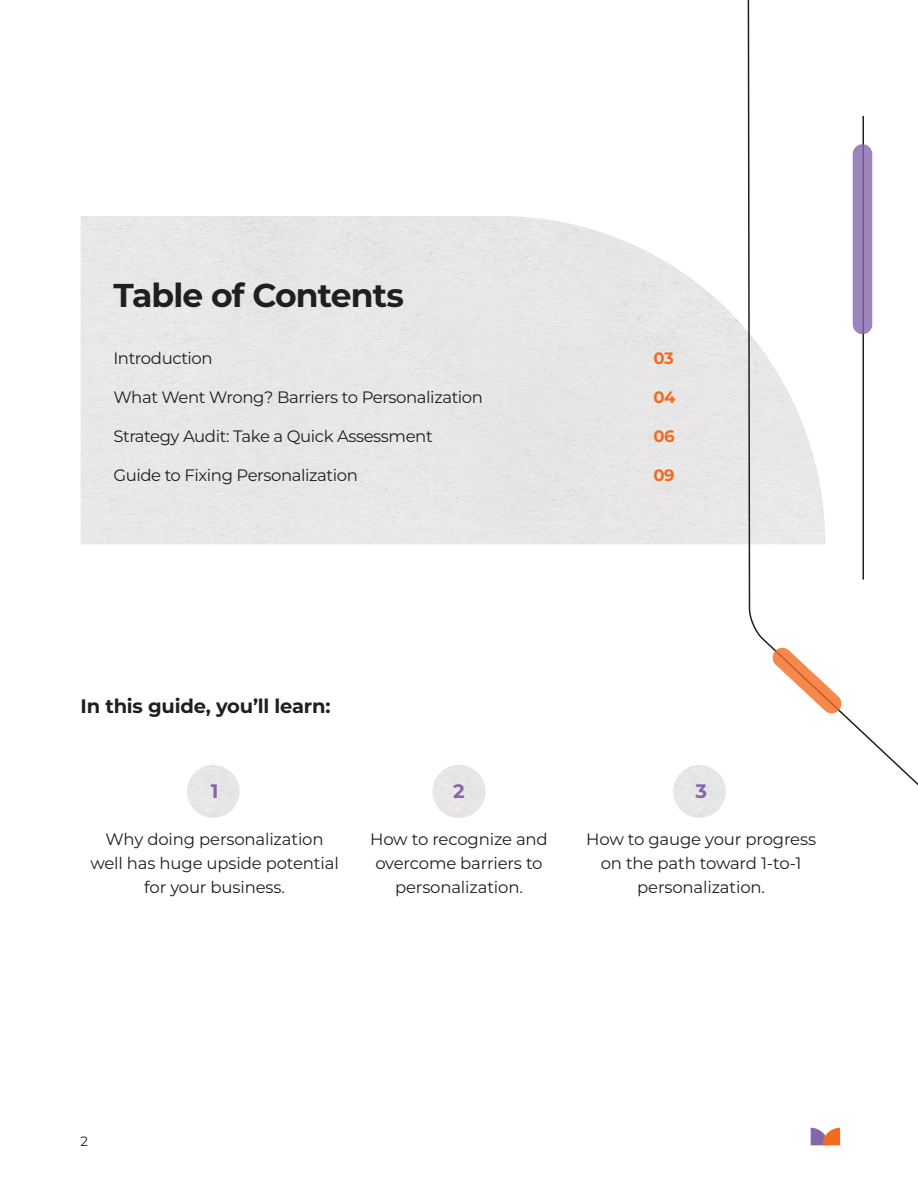
<style>
.page{position:relative;width:918px;height:1188px;background:#fff}
.page>*{position:absolute;margin:0;border:0;box-sizing:border-box;transform-origin:0 0}
.t1{font:700 33px "Montserrat";letter-spacing:-.025em;color:#1f1f1f}
.t2{font:700 19.5px "Montserrat";letter-spacing:-.01em;color:#1f1f1f}
.t3{font:700 19.5px "Montserrat";color:#8566ab}
.t4{font:16.5px/24px "Montserrat";letter-spacing:-.02em;color:#1f1f1f;text-align:center}
.t5{font:700 16.5px "Montserrat";letter-spacing:-.025em;color:#f36b21}
.t6{font:13.5px "Montserrat";color:#1f1f1f}
</style>
<div class="page">
<div style="left:187px;top:765px;width:53px;height:53px;background:#e7e6e7;border-radius:26px"></div>
<div style="left:673px;top:765px;width:53px;height:53px;background:#e7e6e7;border-radius:26px"></div>
<svg style="left:747px;top:0;width:171px;height:786px"></svg>
<svg style="left:811px;top:1128px;width:29px;height:17px"></svg>
<svg style="left:853px;top:144px;width:19px;height:190px;background:#9980b7"></svg>
<svg style="left:771px;top:647px;width:72px;height:67px"></svg>
<h1 class="t1" style="left:113px;top:271px;width:292px">Table of Contents</h1>
<p class="t4" style="left:113px;top:345px;width:101px">Introduction</p>
<p class="t5" style="left:653px;top:346px;width:22px">03</p>
<p class="t4" style="left:113px;top:384px;width:371px">What Went Wrong? Barriers to Personalization</p>
<p class="t5" style="left:653px;top:385px;width:24px">04</p>
<p class="t4" style="left:113px;top:423px;width:321px">Strategy Audit: Take a Quick Assessment</p>
<p class="t5" style="left:653px;top:424px;width:23px">06</p>
<p class="t4" style="left:113px;top:462px;width:246px">Guide to Fixing Personalization</p>
<p class="t5" style="left:653px;top:463px;width:23px">09</p>
<p class="t2" style="left:81px;top:692px;width:251px">In this guide, you’ll learn:</p>
<p class="t3" style="left:211px;top:777px;width:9px">1</p>
<p class="t3" style="left:453px;top:777px;width:13px">2</p>
<p class="t3" style="left:695px;top:777px;width:13px">3</p>
<p class="t4" style="left:586px;top:827px;width:231px">How to gauge your progress on the path toward 1-to-1 personalization.</p>
<p class="t4" style="left:370px;top:827px;width:179px">How to recognize and overcome barriers to personalization.</p>
<p class="t4" style="left:90px;top:827px;width:250px">Why doing personalization well has huge upside potential for your business.</p>
<p class="t6" style="left:81px;top:1131px;width:9px">2</p>
</div>
